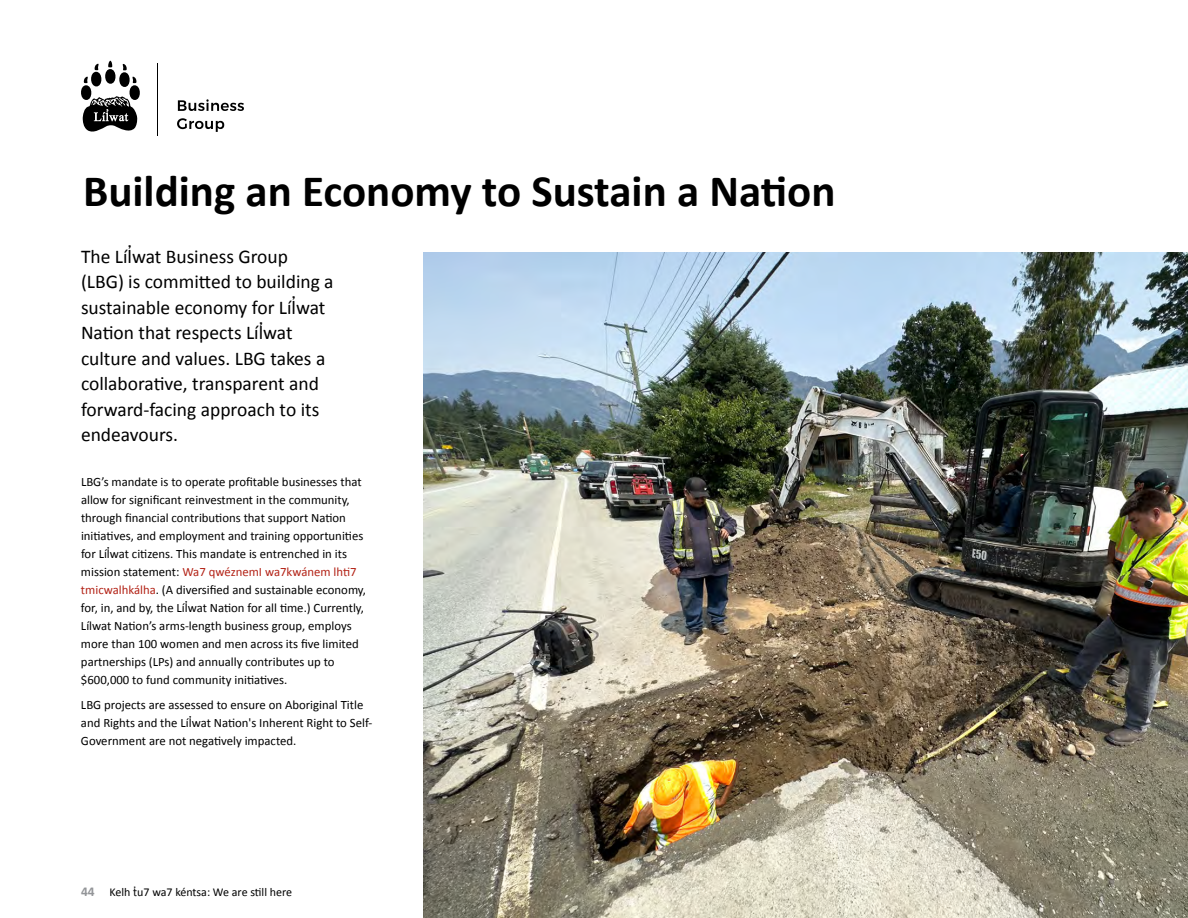
<style>
.page{position:relative;width:1188px;height:918px;background:#fff}
.page>*{position:absolute;margin:0;border:0;box-sizing:border-box;transform-origin:0 0}
.t1{font:700 45px "Calibri";color:#000}
.t2{font:19.5px/25.7px "Calibri";color:#000}
.t3{font:12.75px/18.1px "Calibri";color:#000}
.t4{font:12px "Calibri";color:#000}
.s1{color:#b32317}
.s2{font-weight:700;font-size:13.5px;color:#939598}
</style>
<div class="page">
<img style="left:423px;top:252px;width:765px;height:666px">
<svg style="left:178px;top:99px;width:66px;height:12px"></svg>
<svg style="left:177px;top:118px;width:47px;height:14px"></svg>
<hr style="left:157px;top:63px;width:1px;height:73px;background:#000">
<svg style="left:81px;top:61px;width:59px;height:71px"></svg>
<h1 class="t1" style="left:83px;top:163px;width:754px">Building an Economy to Sustain a Nation</h1>
<h2 class="t2" style="left:81px;top:244px;width:208px">The Lílwat Business Group</h2>
<h2 class="t2" style="left:81px;top:243px;width:254px;text-indent:53px">̓<br>(LBG) is committed to building a sustainable economy for Lílwat</h2>
<h2 class="t2" style="left:298px;top:294px;width:8px">̓</h2>
<h2 class="t2" style="left:81px;top:320px;width:213px">Nation that respects Lílwat</h2>
<h2 class="t2" style="left:81px;top:319px;width:246px;text-indent:184px">̓ culture and values. LBG takes a collaborative, transparent and forward-facing approach to its endeavours.</h2>
<p class="t3" style="left:81px;top:473px;width:284px">LBG’s mandate is to operate profitable businesses that allow for significant reinvestment in the community, through financial contributions that support Nation initiatives, and employment and training opportunities for Lílwat citizens. This mandate is entrenched in its</p>
<p class="t3" style="left:81px;top:545px;width:287px;text-indent:30px">̓<br>mission statement: <span class="s1">Wa7 qwéznemI wa7kwánem lhti7 tmicwalhkálha</span>. (A diversified and sustainable economy, for, in, and by, the Lílwat Nation for all time.) Currently,</p>
<p class="t3" style="left:81px;top:599px;width:279px;text-indent:108px">̓<br>Lílwat Nation’s arms-length business group, employs more than 100 women and men across its five limited partnerships (LPs) and annually contributes up to $600,000 to fund community initiatives.</p>
<p class="t3" style="left:81px;top:696px;width:293px">LBG projects are assessed to ensure on Aboriginal Title and Rights and the Lílwat Nation's Inherent Right to Self-</p>
<p class="t3" style="left:81px;top:713px;width:217px;text-indent:112px">̓<br>Government are not negatively impacted.</p>
<p class="t4" style="left:138px;top:883px;width:6px">̓</p>
<p class="t4" style="left:81px;top:884px;width:213px"><span class="s2">44</span> Kelh tu7 wa7 kéntsa: We are still here</p>
</div>
